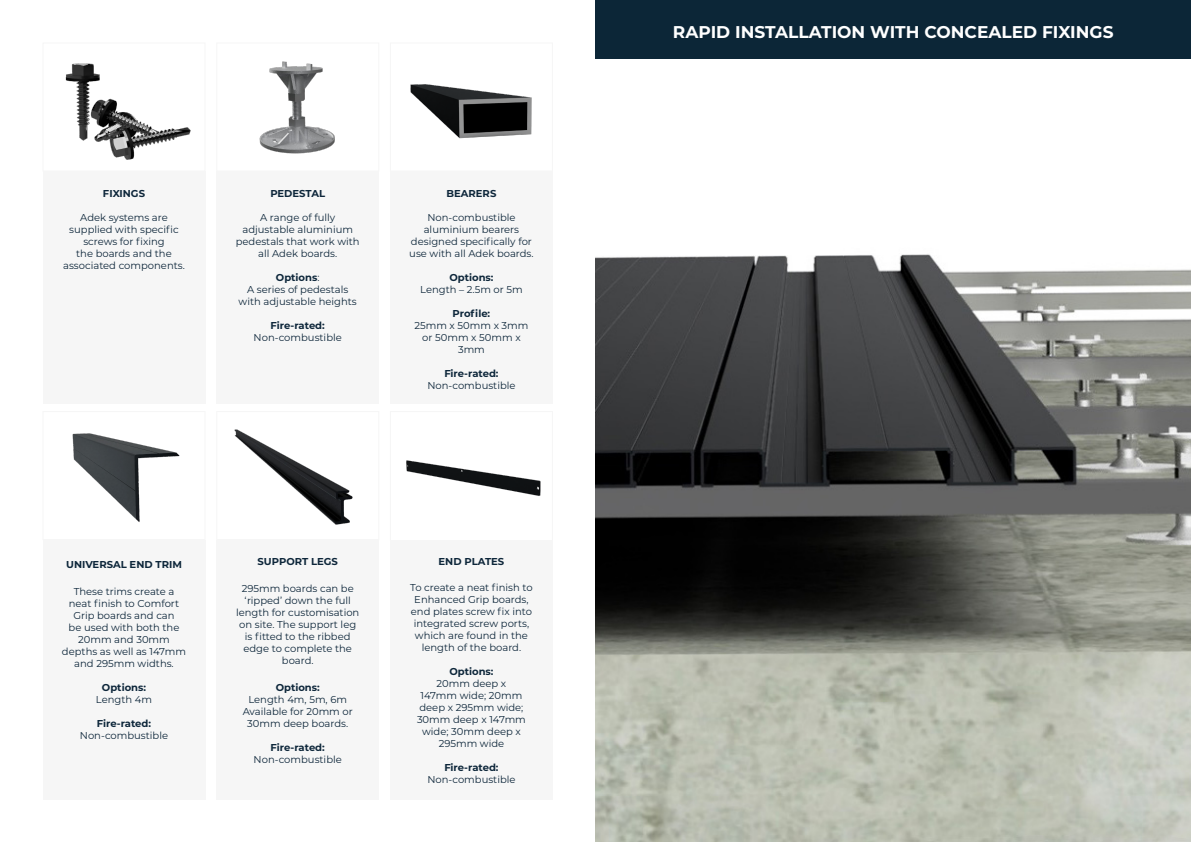
<style>
.page{position:relative;width:1191px;height:842px;background:#fff}
.page>*{position:absolute;margin:0;border:0;box-sizing:border-box;transform-origin:0 0}
.t1{font:700 17px "Montserrat";color:#fff}
.t2{font:10px/12px "Montserrat";color:#0d263a;text-align:center}
.t3{font:700 10px "Montserrat";color:#0d263a}
.s1{font-weight:400}
</style>
<div class="page">
<div style="left:216px;top:540px;width:163px;height:259px;background:#f6f6f6"></div>
<div style="left:390px;top:540px;width:163px;height:259px;background:#f6f6f6"></div>
<div style="left:390px;top:171px;width:163px;height:233px;background:#f6f6f6"></div>
<div style="left:43px;top:171px;width:162px;height:233px;background:#f6f6f6"></div>
<div style="left:216px;top:171px;width:163px;height:233px;background:#f6f6f6"></div>
<img style="left:65px;top:63px;width:126px;height:97px">
<img style="left:410px;top:84px;width:122px;height:55px">
<img style="left:259px;top:61px;width:76px;height:93px">
<img style="left:234px;top:429px;width:119px;height:96px">
<img style="left:406px;top:460px;width:135px;height:36px">
<div style="left:43px;top:540px;width:162px;height:259px;background:#f6f6f6"></div>
<img style="left:72px;top:433px;width:108px;height:89px">
<div style="left:595px;top:0;width:596px;height:60px;background:#0c2637"></div>
<img style="left:595px;top:254px;width:596px;height:588px">
<p class="t3" style="left:103px;top:186px;width:44px">FIXINGS</p>
<p class="t2" style="left:63px;top:211px;width:123px">Adek systems are supplied with specific screws for fixing<br>the boards and the associated components.</p>
<p class="t3" style="left:270px;top:186px;width:56px">PEDESTAL</p>
<p class="t2" style="left:236px;top:211px;width:125px">A range of fully adjustable aluminium pedestals that work with all Adek boards.</p>
<p class="t3" style="left:276px;top:270px;width:45px">Options<span class="s1">:</span></p>
<p class="t2" style="left:239px;top:283px;width:120px">A series of pedestals with adjustable heights</p>
<p class="t3" style="left:271px;top:318px;width:56px">Fire-rated:</p>
<p class="t2" style="left:254px;top:331px;width:90px">Non-combustible</p>
<p class="t3" style="left:446px;top:186px;width:51px">BEARERS</p>
<p class="t2" style="left:409px;top:211px;width:126px">Non-combustible aluminium bearers designed specifically for use with all Adek boards.</p>
<p class="t3" style="left:449px;top:270px;width:46px">Options:</p>
<p class="t2" style="left:420px;top:283px;width:104px">Length – 2.5m or 5m</p>
<p class="t3" style="left:452px;top:306px;width:39px">Profile:</p>
<p class="t2" style="left:414px;top:319px;width:116px">25mm x 50mm x 3mm or 50mm x 50mm x<br>3mm</p>
<p class="t3" style="left:444px;top:366px;width:56px">Fire-rated:</p>
<p class="t2" style="left:427px;top:379px;width:90px">Non-combustible</p>
<p class="t3" style="left:66px;top:557px;width:117px">UNIVERSAL END TRIM</p>
<p class="t2" style="left:62px;top:585px;width:126px">These trims create a neat finish to Comfort<br>Grip boards and can<br>be used with both the<br>20mm and 30mm depths as well as 147mm and 295mm widths.</p>
<p class="t3" style="left:102px;top:680px;width:46px">Options:</p>
<p class="t2" style="left:96px;top:693px;width:58px">Length 4m</p>
<p class="t3" style="left:97px;top:716px;width:56px">Fire-rated:</p>
<p class="t2" style="left:80px;top:729px;width:90px">Non-combustible</p>
<p class="t3" style="left:257px;top:554px;width:82px">SUPPORT LEGS</p>
<p class="t2" style="left:236px;top:582px;width:125px">295mm boards can be ‘ripped’ down the full length for customisation on site. The support leg is fitted to the ribbed edge to complete the board.</p>
<p class="t3" style="left:276px;top:680px;width:46px">Options:</p>
<p class="t2" style="left:243px;top:693px;width:112px">Length 4m, 5m, 6m<br>Available for 20mm or<br>30mm deep boards.</p>
<p class="t3" style="left:271px;top:740px;width:56px">Fire-rated:</p>
<p class="t2" style="left:254px;top:753px;width:90px">Non-combustible</p>
<p class="t3" style="left:438px;top:554px;width:67px">END PLATES</p>
<p class="t2" style="left:410px;top:581px;width:124px">To create a neat finish to<br>Enhanced Grip boards, end plates screw fix into integrated screw ports, which are found in the length of the board.</p>
<p class="t3" style="left:449px;top:664px;width:46px">Options:</p>
<p class="t2" style="left:436px;top:677px;width:71px">20mm deep x</p>
<p class="t2" style="left:417px;top:689px;width:110px">147mm wide; 20mm deep x 295mm wide;<br>30mm deep x 147mm wide; 30mm deep x<br>295mm wide</p>
<p class="t3" style="left:444px;top:760px;width:56px">Fire-rated:</p>
<p class="t2" style="left:427px;top:773px;width:90px">Non-combustible</p>
<p class="t1" style="left:673px;top:20px;width:442px">RAPID INSTALLATION WITH CONCEALED FIXINGS</p>
</div>
